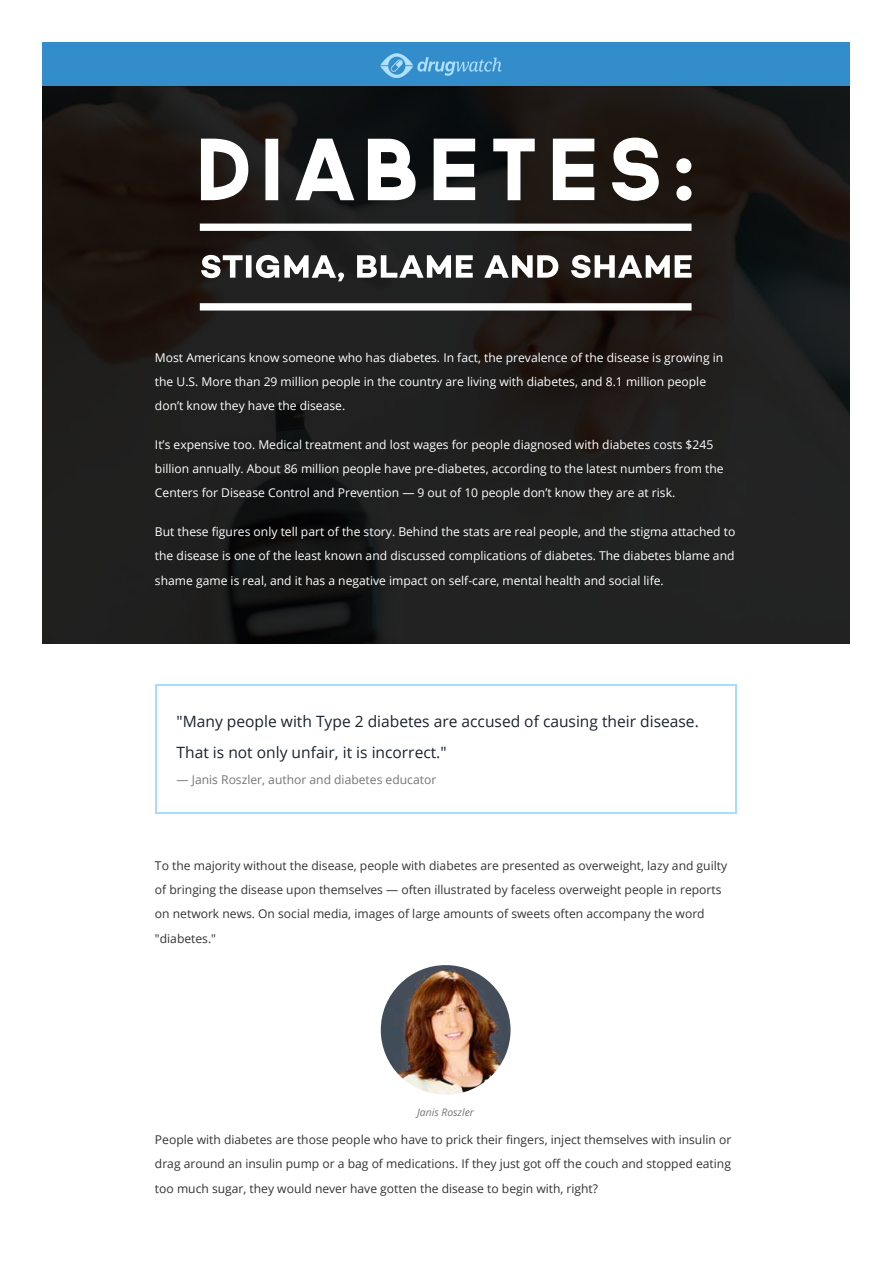
<style>
.page{position:relative;width:893px;height:1263px;background:#fff}
.page>*{position:absolute;margin:0;border:0;box-sizing:border-box;transform-origin:0 0}
.t1{font:15.6px/31.2px "Open Sans";color:#1a232f}
.t2{font:12.15px/24.2px "Open Sans";color:#fff}
.t3{font:12.15px/24.2px "Open Sans";color:#333}
.t4{font:12.15px "Open Sans";color:#757575}
.t5{font:italic 10.35px "Open Sans";color:#757575}
</style>
<div class="page">
<img style="left:42px;top:87px;width:807px;height:557px">
<svg style="left:200px;top:138px;width:491px;height:173px"></svg>
<img style="left:156px;top:349px;width:568px;height:17px">
<img style="left:156px;top:374px;width:551px;height:16px">
<img style="left:156px;top:398px;width:190px;height:16px">
<img style="left:156px;top:437px;width:557px;height:16px">
<div style="left:156px;top:461px;width:568px;height:16px;background:#202020"></div>
<img style="left:156px;top:485px;width:519px;height:17px">
<img style="left:156px;top:524px;width:580px;height:17px">
<img style="left:156px;top:548px;width:579px;height:17px">
<img style="left:156px;top:573px;width:508px;height:16px">
<hr style="left:155px;top:684px;width:581px;height:2px;background:#a7dbff">
<hr style="left:155px;top:812px;width:581px;height:2px;background:#a7dbff">
<hr style="left:155px;top:684px;width:2px;height:130px;background:#a7dbff">
<hr style="left:734px;top:684px;width:2px;height:130px;background:#a7dbff">
<img style="left:381px;top:965px;width:129px;height:130px;border-radius:65px">
<svg style="left:42px;top:86px;width:807px;height:1px"></svg>
<div style="left:42px;top:42px;width:807px;height:44px;background:#338dcb"></div>
<img style="left:381px;top:54px;width:121px;height:23px">
<p class="t2" style="left:155px;top:345px;width:569px">Most Americans know someone who has diabetes. In fact, the prevalence of the disease is growing in the U.S. More than 29 million people in the country are living with diabetes, and 8.1 million people don’t know they have the disease.</p>
<p class="t2" style="left:155px;top:432px;width:570px">It’s expensive too. Medical treatment and lost wages for people diagnosed with diabetes costs $245 billion annually. About 86 million people have pre-diabetes, according to the latest numbers from the<br>Centers for Disease Control and Prevention — 9 out of 10 people don’t know they are at risk.</p>
<p class="t2" style="left:155px;top:519px;width:582px;text-align:justify">But these figures only tell part of the story. Behind the stats are real people, and the stigma attached to the disease is one of the least known and discussed complications of diabetes. The diabetes blame and shame game is real, and it has a negative impact on self-care, mental health and social life.</p>
<p class="t1" style="left:177px;top:706px;width:523px">"Many people with Type 2 diabetes are accused of causing their disease.<br>That is not only unfair, it is incorrect."</p>
<p class="t4" style="left:177px;top:772px;width:261px">— Janis Roszler, author and diabetes educator</p>
<p class="t3" style="left:155px;top:853px;width:573px">To the majority without the disease, people with diabetes are presented as overweight, lazy and guilty of bringing the disease upon themselves — often illustrated by faceless overweight people in reports on network news. On social media, images of large amounts of sweets often accompany the word "diabetes."</p>
<p class="t5" style="left:417px;top:1105px;width:58px">Janis Roszler</p>
<p class="t3" style="left:155px;top:1127px;width:578px;text-align:justify">People with diabetes are those people who have to prick their fingers, inject themselves with insulin or drag around an insulin pump or a bag of medications. If they just got off the couch and stopped eating too much sugar, they would never have gotten the disease to begin with, right?</p>
</div>
